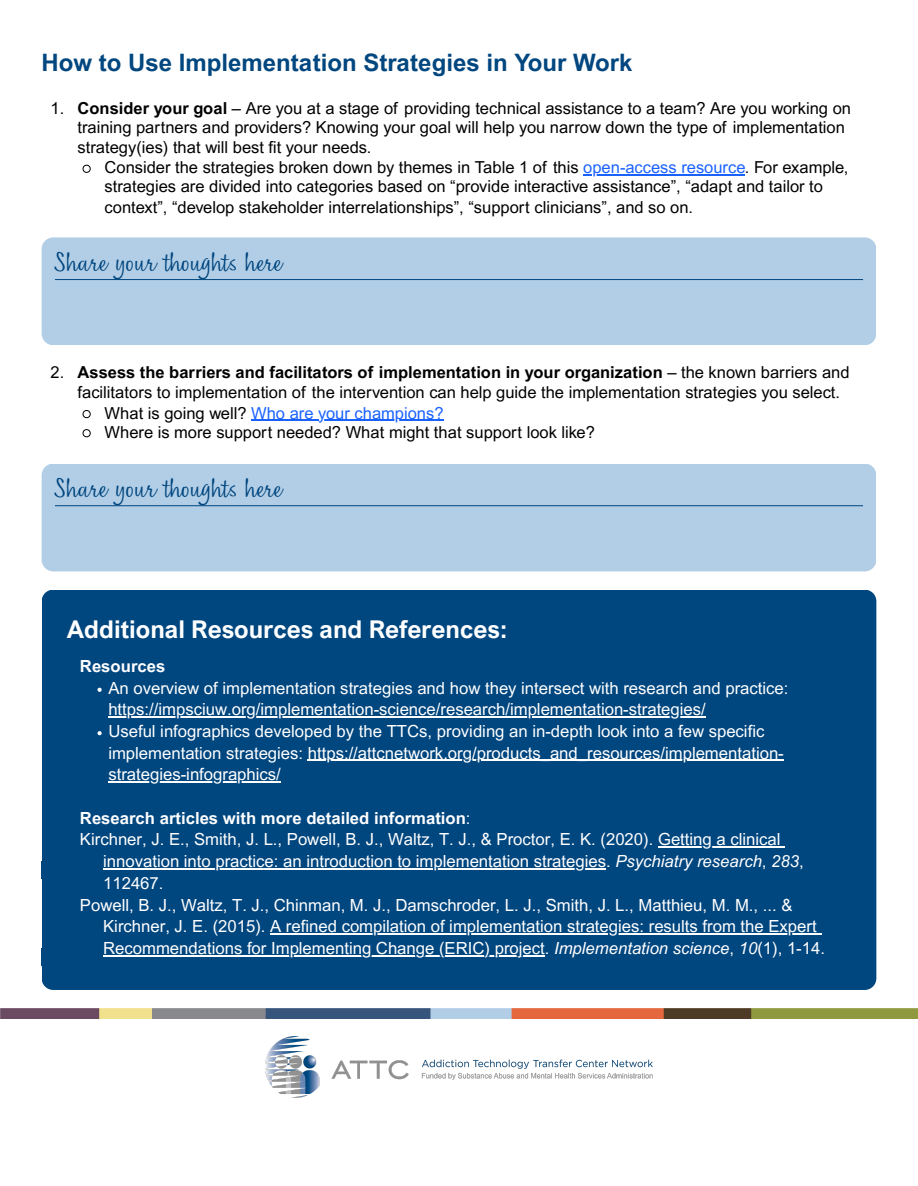
<style>
.page{position:relative;width:918px;height:1186px;background:#fff}
.page>*{position:absolute;margin:0;border:0;box-sizing:border-box;transform-origin:0 0}
.t1{font:24.45px "Nefelibata Script";color:#00467f}
.t2{font:700 24.45px "Arial Nova";color:#fff}
.t3{font:700 24px "Arial MT Pro";color:#00467f}
.t4{font:16.65px/21.8px "Arial MT Pro";color:#fff}
.t5{font:700 16.65px "Arial MT Pro";color:#fff}
.t6{font:16.5px/19.6px "Arial MT Pro";color:#000}
.t7{font:16.5px "Arial MT Pro";color:#1a62ff}
.s1{font-weight:700}
.s2{color:#1a62ff}
.s3{color:#000}
.s4{font-weight:400}
.s5{font-style:italic}
</style>
<div class="page">
<svg style="left:82px;top:164px;width:9px;height:9px"></svg>
<hr style="left:583px;top:174px;width:162px;height:2px;background:#1a62ff">
<div style="left:42px;top:237px;width:834px;height:108px;background:#b2cee6;border-radius:12px"></div>
<hr style="left:55px;top:279px;width:808px;height:1px;background:#00467f">
<svg style="left:82px;top:410px;width:9px;height:8px"></svg>
<hr style="left:251px;top:420px;width:193px;height:1px;background:#1a62ff">
<svg style="left:82px;top:429px;width:9px;height:8px"></svg>
<div style="left:42px;top:464px;width:834px;height:107px;background:#b2cee6;border-radius:12px"></div>
<hr style="left:55px;top:505px;width:808px;height:1px;background:#00467f">
<div style="left:42px;top:590px;width:834px;height:399px;background:#00467f;border-radius:12px"></div>
<svg style="left:98px;top:688px;width:4px;height:4px"></svg>
<hr style="left:108px;top:716px;width:598px;height:2px;background:#fff">
<svg style="left:98px;top:731px;width:4px;height:4px"></svg>
<hr style="left:308px;top:759px;width:476px;height:2px;background:#fff">
<hr style="left:108px;top:781px;width:173px;height:2px;background:#fff">
<hr style="left:658px;top:846px;width:123px;height:2px;background:#fff">
<hr style="left:80px;top:868px;width:23px;height:2px;background:#fff">
<hr style="left:103px;top:868px;width:503px;height:2px;background:#fff">
<hr style="left:270px;top:933px;width:547px;height:2px;background:#fff">
<hr style="left:103px;top:955px;width:442px;height:1px;background:#fff">
<div style="left:42px;top:861px;width:60px;height:17px;background:#00467f"></div>
<img style="left:0;top:1008px;width:918px;height:10px">
<img style="left:266px;top:1036px;width:386px;height:61px">
<h1 class="t3" style="left:42px;top:53px;width:593px">How to Use Implementation Strategies in Your Work</h1>
<p class="t6" style="left:78px;top:100px;width:775px;text-indent:-27px">1. <span class="s1">Consider your goal</span> – Are you at a stage of providing technical assistance to a team? Are you working on training partners and providers? Knowing your goal will help you narrow down the type of implementation strategy(ies) that will best fit your needs.</p>
<p class="t6" style="left:105px;top:160px;width:745px">Consider the strategies broken down by themes in Table 1 of this <span class="s2">open-access resource</span>. For example, strategies are divided into categories based on “provide interactive assistance”, “adapt and tailor to context”, “develop stakeholder interrelationships”, “support clinicians”, and so on.</p>
<p class="t1" style="left:55px;top:245px;width:229px">Share your thoughts here</p>
<p class="t6" style="left:78px;top:364px;width:773px;line-height:20.2px;text-indent:-27px">2. <span class="s1">Assess the barriers and facilitators of implementation in your organization</span> – the known barriers and facilitators to implementation of the intervention can help guide the implementation strategies you select.</p>
<p class="t7" style="left:105px;top:407px;width:340px"><span class="s3">What is going well?</span> Who are your champions?</p>
<p class="t6" style="left:105px;top:424px;width:492px">Where is more support needed? What might that support look like?</p>
<p class="t1" style="left:55px;top:471px;width:229px">Share your thoughts here</p>
<p class="t2" style="left:67px;top:614px;width:442px">Additional Resources and References:</p>
<p class="t5" style="left:80px;top:660px;width:87px">Resources</p>
<p class="t4" style="left:108px;top:679px;width:682px">An overview of implementation strategies and how they intersect with research and practice: https://impsciuw.org/implementation-science/research/implementation-strategies/</p>
<p class="t4" style="left:108px;top:722px;width:677px">Useful infographics developed by the TTCs, providing an in-depth look into a few specific implementation strategies: https://attcnetwork.org/products_and_resources/implementation&shy;strategies-infographics/</p>
<p class="t5" style="left:80px;top:812px;width:392px">Research articles with more detailed information<span class="s4">:</span></p>
<p class="t4" style="left:80px;top:831px;width:702px">Kirchner, J. E., Smith, J. L., Powell, B. J., Waltz, T. J., &amp; Proctor, E. K. (2020). Getting a clinical</p>
<p class="t4" style="left:103px;top:852px;width:702px">innovation into practice: an introduction to implementation strategies. <span class="s5">Psychiatry research</span>, <span class="s5">283</span>,</p>
<p class="t4" style="left:103px;top:874px;width:62px">112467.</p>
<p class="t4" style="left:80px;top:896px;width:714px">Powell, B. J., Waltz, T. J., Chinman, M. J., Damschroder, L. J., Smith, J. L., Matthieu, M. M., ... &amp;</p>
<p class="t4" style="left:103px;top:917px;width:715px">Kirchner, J. E. (2015). A refined compilation of implementation strategies: results from the Expert</p>
<p class="t4" style="left:103px;top:939px;width:723px">Recommendations for Implementing Change (ERIC) project. <span class="s5">Implementation science</span>, <span class="s5">10</span>(1), 1-14.</p>
</div>
